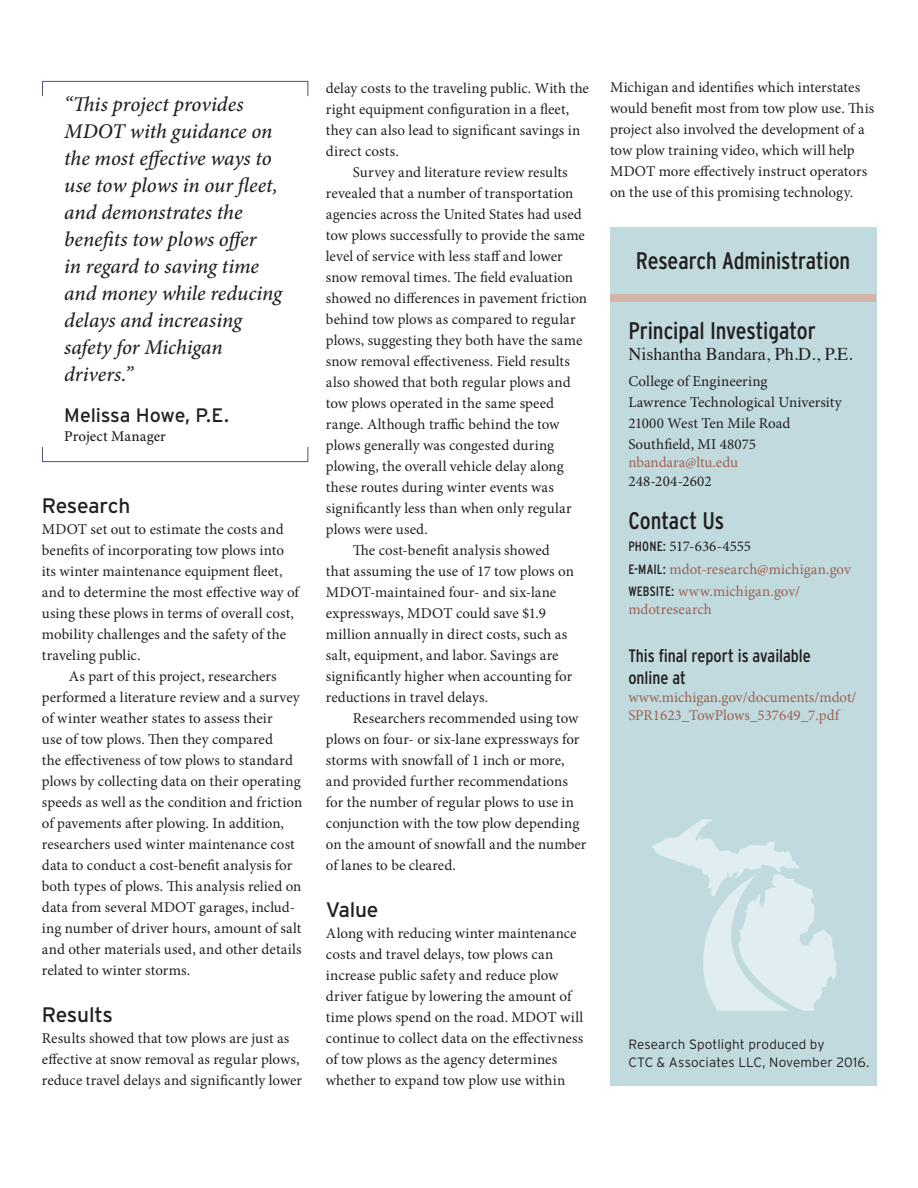
<style>
.page{position:relative;width:918px;height:1188px;background:#fff}
.page>*{position:absolute;margin:0;border:0;box-sizing:border-box;transform-origin:0 0}
.Project_Info_Header{font:condensed 24px "Interstate";letter-spacing:-.005em;color:#231f20}
.Pull_Quote{font:italic 500 21px/27px "Minion Pro";letter-spacing:-.005em;color:#231f20}
.Subheads{font:21px "Interstate";letter-spacing:-.015em;color:#231f20}
.Pull_Quote_Name{font:19.5px "Interstate";letter-spacing:-.005em;color:#231f20}
.Sidebar_subhead{font:condensed 18px/22.5px "Interstate";color:#231f20}
.Sidebar_subhead-2{font:18px "Times";color:#231f20}
.Body_Copy{font:15px/21px "Minion Pro";letter-spacing:.005em;color:#231f20}
.Body_Copy_No_Indent{font:15px/21px "Minion Pro";letter-spacing:.005em;color:#231f20}
.sidebar_copy{font:15px/21px "Minion Pro";letter-spacing:.005em;color:#231f20}
.Body_Copy-2{font:15px/18px "Minion Pro";letter-spacing:.005em;color:#a06152}
.Body_Copy_No_Indent-2{font:15px/18px "Minion Pro";color:#a06152}
.Body_Copy-3{font:15px "Minion Pro";letter-spacing:-.02em;color:#231f20}
.sidebar_copy-2{font:15px "Minion Pro";letter-spacing:-.01em;color:#a06152}
.Pull_Quote_Job_Title{font:500 15px "Minion Pro";letter-spacing:.005em;color:#231f20}
.t1{font:300 13.5px/18px "Interstate";letter-spacing:.005em;color:#231f20}
.s1{font-family:"Interstate";font-stretch:condensed;font-size:13.5px}
.s2{font-family:"Interstate";font-stretch:condensed;font-size:13.5px;color:#231f20}
</style>
<div class="page">
<div style="left:610px;top:227px;width:266px;height:858px;background:#c0dade"></div>
<hr style="left:42px;top:81px;width:266px;height:1px;background:#574f74">
<svg style="left:307px;top:82px;width:1px;height:14px"></svg>
<svg style="left:42px;top:82px;width:1px;height:14px"></svg>
<hr style="left:42px;top:461px;width:266px;height:1px;background:#574f74">
<svg style="left:42px;top:447px;width:1px;height:14px"></svg>
<svg style="left:307px;top:447px;width:1px;height:14px"></svg>
<svg style="left:651px;top:819px;width:186px;height:192px"></svg>
<div style="left:610px;top:294px;width:266px;height:7px;background:#d2b3a8"></div>
<p class="Pull_Quote" style="left:64px;top:91px;width:219px">“This project provides<br>MDOT with guidance on the most effective ways to use tow plows in our fleet, and demonstrates the benefits tow plows offer<br>in regard to saving time and money while reducing delays and increasing safety for Michigan drivers.”</p>
<p class="Pull_Quote_Name" style="left:64px;top:404px;width:166px">Melissa Howe, P.E.</p>
<p class="Pull_Quote_Job_Title" style="left:64px;top:426px;width:103px">Project Manager</p>
<p class="Subheads" style="left:42px;top:494px;width:90px">Research</p>
<p class="Body_Copy_No_Indent" style="left:42px;top:519px;width:259px">MDOT set out to estimate the costs and benefits of incorporating tow plows into its winter maintenance equipment fleet, and to determine the most effective way of using these plows in terms of overall cost, mobility challenges and the safety of the traveling public.</p>
<p class="Body_Copy" style="left:42px;top:666px;width:262px;text-indent:27px">As part of this project, researchers performed a literature review and a survey of winter weather states to assess their<br>use of tow plows. Then they compared<br>the effectiveness of tow plows to standard plows by collecting data on their operating speeds as well as the condition and friction of pavements after plowing. In addition, researchers used winter maintenance cost data to conduct a cost-benefit analysis for both types of plows. This analysis relied on data from several MDOT garages, includ&shy;ing number of driver hours, amount of salt and other materials used, and other details related to winter storms.</p>
<p class="Subheads" style="left:42px;top:1003px;width:73px">Results</p>
<p class="Body_Copy_No_Indent" style="left:42px;top:1028px;width:262px">Results showed that tow plows are just as effective at snow removal as regular plows, reduce travel delays and significantly lower</p>
<p class="Body_Copy_No_Indent" style="left:326px;top:78px;width:265px">delay costs to the traveling public. With the right equipment configuration in a fleet, they can also lead to significant savings in direct costs.</p>
<p class="Body_Copy" style="left:326px;top:162px;width:263px;text-indent:27px">Survey and literature review results revealed that a number of transportation agencies across the United States had used tow plows successfully to provide the same level of service with less staff and lower snow removal times. The field evaluation showed no differences in pavement friction behind tow plows as compared to regular plows, suggesting they both have the same snow removal effectiveness. Field results also showed that both regular plows and tow plows operated in the same speed range. Although traffic behind the tow plows generally was congested during plowing, the overall vehicle delay along these routes during winter events was significantly less than when only regular plows were used.</p>
<p class="Body_Copy" style="left:326px;top:540px;width:249px;text-indent:27px">The cost-benefit analysis showed that assuming the use of 17 tow plows on MDOT-maintained four- and six-lane expressways, MDOT could save $1.9 million annually in direct costs, such as salt, equipment, and labor. Savings are significantly higher when accounting for reductions in travel delays.</p>
<p class="Body_Copy" style="left:326px;top:708px;width:262px;text-indent:27px">Researchers recommended using tow plows on four- or six-lane expressways for storms with snowfall of 1 inch or more, and provided further recommendations for the number of regular plows to use in conjunction with the tow plow depending on the amount of snowfall and the number of lanes to be cleared.</p>
<p class="Subheads" style="left:326px;top:898px;width:54px">Value</p>
<p class="Body_Copy_No_Indent" style="left:326px;top:923px;width:259px">Along with reducing winter maintenance costs and travel delays, tow plows can increase public safety and reduce plow driver fatigue by lowering the amount of time plows spend on the road. MDOT will continue to collect data on the effectivness of tow plows as the agency determines whether to expand tow plow use within</p>
<p class="Body_Copy_No_Indent" style="left:610px;top:77px;width:266px">Michigan and identifies which interstates would benefit most from tow plow use. This project also involved the development of a tow plow training video, which will help MDOT more effectively instruct operators on the use of this promising technology.</p>
<p class="Project_Info_Header" style="left:636px;top:247px;width:216px">Research Administration</p>
<p class="Project_Info_Header" style="left:628px;top:317px;width:189px">Principal Investigator</p>
<p class="Sidebar_subhead-2" style="left:628px;top:337px;width:226px">Nishantha Bandara, Ph.D., P.E.</p>
<p class="sidebar_copy" style="left:628px;top:370px;width:215px">College of Engineering<br>Lawrence Technological University<br>21000 West Ten Mile Road<br>Southfield, MI 48075</p>
<p class="sidebar_copy-2" style="left:628px;top:453px;width:111px">nbandara@ltu.edu</p>
<p class="sidebar_copy" style="left:628px;top:471px;width:85px">248-204-2602</p>
<p class="Project_Info_Header" style="left:628px;top:507px;width:97px">Contact Us</p>
<p class="Body_Copy-3" style="left:628px;top:537px;width:124px"><span class="s1">PHONE:</span> 517-636-4555</p>
<p class="Body_Copy-2" style="left:628px;top:560px;width:224px"><span class="s2">E-MAIL:</span> mdot-research@michigan.gov</p>
<p class="Body_Copy-2" style="left:628px;top:583px;width:173px"><span class="s2">WEBSITE:</span> www.michigan.gov/ mdotresearch</p>
<p class="Sidebar_subhead" style="left:628px;top:644px;width:184px">This final report is available online at</p>
<p class="Body_Copy_No_Indent-2" style="left:628px;top:689px;width:230px">www.michigan.gov/documents/mdot/<br>SPR1623_TowPlows_537649_7.pdf</p>
<p class="t1" style="left:628px;top:1036px;width:243px">Research Spotlight produced by<br>CTC &amp; Associates LLC, November 2016.</p>
</div>
